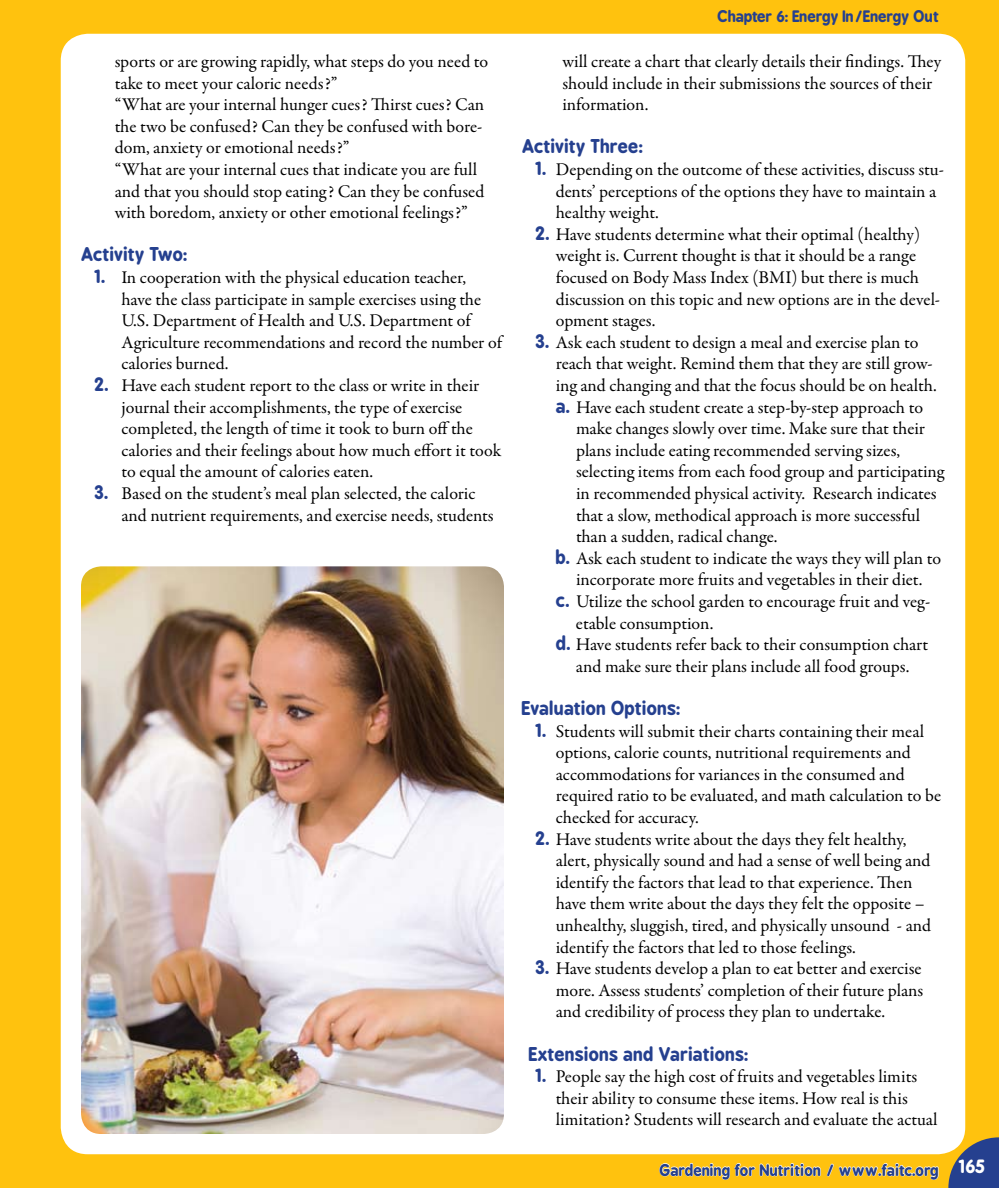
<style>
.page{position:relative;width:999px;height:1188px;background:#ffc20e}
.page>*{position:absolute;margin:0;border:0;box-sizing:border-box;transform-origin:0 0}
.t1{font:18px/21.6px "Garamond Premr Pro";color:#000}
.t2{font:700 18px "B Preplay";color:#25408f}
.t3{font:700 15px "B Preplay";color:#25408f}
.s1{font-family:"B Preplay";font-weight:700;color:#25408f}
</style>
<div class="page">
<div style="left:61px;top:34px;width:904px;height:1120px;background:#fff;border-radius:27px"></div>
<svg style="left:948px;top:1137px;width:51px;height:51px"></svg>
<svg style="left:659px;top:1163px;width:162px;height:17px"></svg>
<svg style="left:827px;top:1163px;width:112px;height:17px"></svg>
<img style="left:81px;top:566px;width:423px;height:568px">
<p class="t1" style="left:115px;top:51px;width:375px">sports or are growing rapidly, what steps do you need to take to meet your caloric needs?”<br>“What are your internal hunger cues? Thirst cues? Can the two be confused? Can they be confused with bore&shy;dom, anxiety or emotional needs?”<br>“What are your internal cues that indicate you are full and that you should stop eating? Can they be confused with boredom, anxiety or other emotional feelings?”</p>
<p class="t2" style="left:81px;top:244px;width:108px">Activity Two:</p>
<p class="t1" style="left:122px;top:267px;width:382px;text-indent:-27px"><span class="s1">1.</span> In cooperation with the physical education teacher,<br>have the class participate in sample exercises using the U.S. Department of Health and U.S. Department of Agriculture recommendations and record the number of calories burned.</p>
<p class="t1" style="left:122px;top:375px;width:381px;text-indent:-27px"><span class="s1">2.</span> Have each student report to the class or write in their journal their accomplishments, the type of exercise completed, the length of time it took to burn off the calories and their feelings about how much effort it took to equal the amount of calories eaten.</p>
<p class="t1" style="left:122px;top:483px;width:374px;text-indent:-27px"><span class="s1">3.</span> Based on the student’s meal plan selected, the caloric and nutrient requirements, and exercise needs, students</p>
<p class="t3" style="left:717px;top:7px;width:223px">Chapter 6: Energy In/Energy Out</p>
<p class="t1" style="left:562px;top:51px;width:380px">will create a chart that clearly details their findings. They should include in their submissions the sources of their information.</p>
<p class="t2" style="left:522px;top:136px;width:122px">Activity Three:</p>
<p class="t1" style="left:556px;top:159px;width:390px;text-indent:-20px"><span class="s1">1.</span> Depending on the outcome of these activities, discuss stu&shy;dents’ perceptions of the options they have to maintain a healthy weight.</p>
<p class="t1" style="left:556px;top:224px;width:386px;text-indent:-20px"><span class="s1">2.</span> Have students determine what their optimal (healthy) weight is. Current thought is that it should be a range focused on Body Mass Index (BMI) but there is much discussion on this topic and new options are in the devel&shy;opment stages.</p>
<p class="t1" style="left:536px;top:332px;width:385px"><span class="s1">3.</span> Ask each student to design a meal and exercise plan to</p>
<p class="t1" style="left:556px;top:353px;width:379px">reach that weight. Remind them that they are still grow-</p>
<p class="t1" style="left:556px;top:375px;width:383px">ing and changing and that the focus should be on health.</p>
<p class="t1" style="left:556px;top:397px;width:369px"><span class="s1">a.</span> Have each student create a step-by-step approach to</p>
<p class="t1" style="left:576px;top:418px;width:350px">make changes slowly over time. Make sure that their</p>
<p class="t1" style="left:576px;top:440px;width:326px">plans include eating recommended serving sizes,</p>
<p class="t1" style="left:576px;top:461px;width:370px">selecting items from each food group and participating</p>
<p class="t1" style="left:576px;top:483px;width:362px">in recommended physical activity. Research indicates</p>
<p class="t1" style="left:576px;top:505px;width:346px">that a slow, methodical approach is more successful</p>
<p class="t1" style="left:576px;top:526px;width:203px">than a sudden, radical change.</p>
<p class="t1" style="left:556px;top:548px;width:387px"><span class="s1">b.</span> Ask each student to indicate the ways they will plan to</p>
<p class="t1" style="left:576px;top:569px;width:348px">incorporate more fruits and vegetables in their diet.</p>
<p class="t1" style="left:556px;top:591px;width:376px"><span class="s1">c.</span> Utilize the school garden to encourage fruit and veg-</p>
<p class="t1" style="left:576px;top:613px;width:139px">etable consumption.</p>
<p class="t1" style="left:556px;top:634px;width:374px"><span class="s1">d.</span> Have students refer back to their consumption chart</p>
<p class="t1" style="left:576px;top:656px;width:335px">and make sure their plans include all food groups.</p>
<p class="t2" style="left:522px;top:697px;width:160px">Evaluation Options:</p>
<p class="t1" style="left:556px;top:721px;width:387px;text-indent:-20px"><span class="s1">1.</span> Students will submit their charts containing their meal options, calorie counts, nutritional requirements and accommodations for variances in the consumed and required ratio to be evaluated, and math calculation to be checked for accuracy.</p>
<p class="t1" style="left:556px;top:829px;width:377px;text-indent:-20px"><span class="s1">2.</span> Have students write about the days they felt healthy, alert, physically sound and had a sense of well being and identify the factors that lead to that experience. Then have them write about the days they felt the opposite – unhealthy, sluggish, tired, and physically unsound - and identify the factors that led to those feelings.</p>
<p class="t1" style="left:556px;top:958px;width:369px;text-align:justify;text-indent:-20px"><span class="s1">3.</span> Have students develop a plan to eat better and exercise more. Assess students’ completion of their future plans and credibility of process they plan to undertake.</p>
<p class="t2" style="left:529px;top:1043px;width:221px">Extensions and Variations:</p>
<p class="t1" style="left:556px;top:1066px;width:383px;text-indent:-20px"><span class="s1">1.</span> People say the high cost of fruits and vegetables limits their ability to consume these items. How real is this limitation? Students will research and evaluate the actual</p>
<p class="t3" style="left:660px;top:1161px;width:327px">Gardening for Nutrition / www.faitc.org <sup>165</sup></p>
</div>
